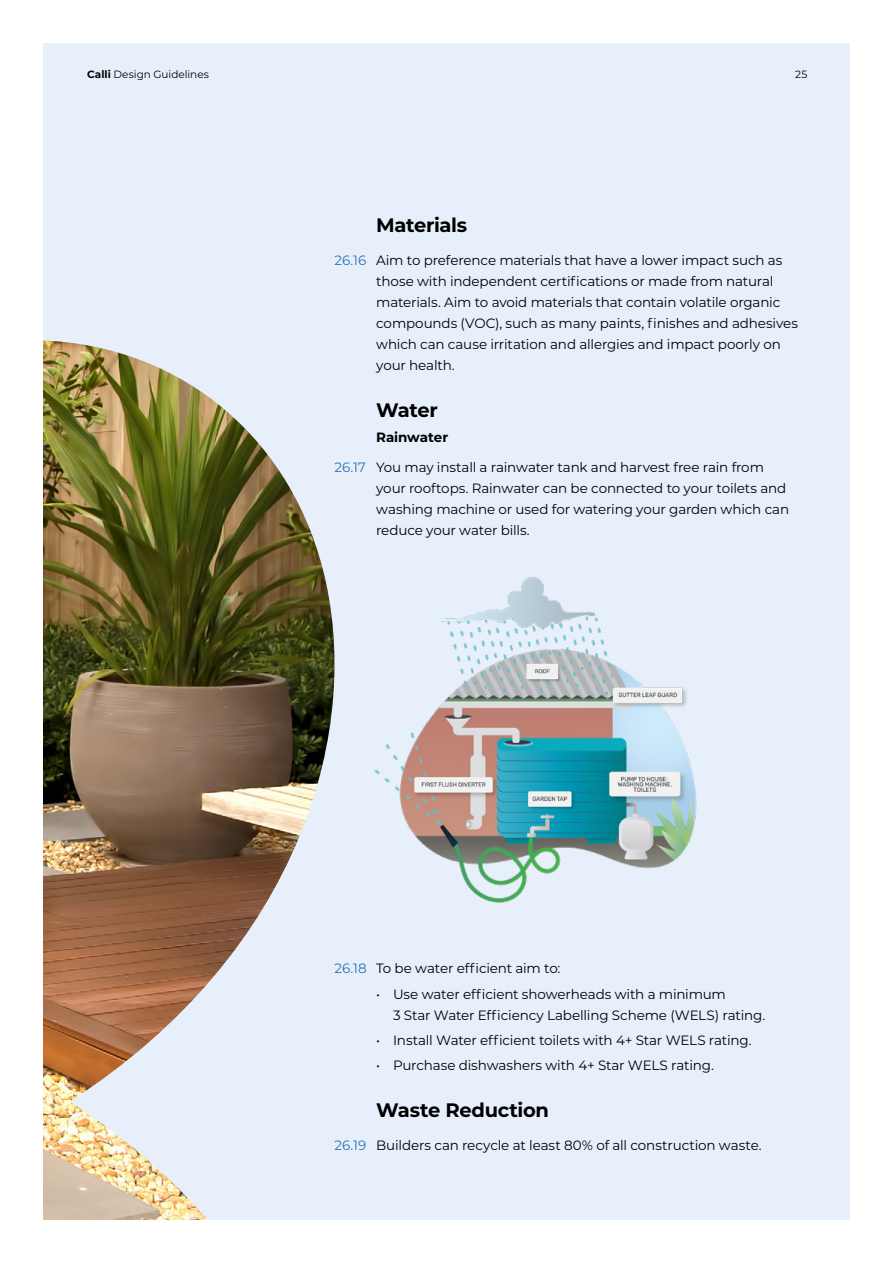
<style>
.page{position:relative;width:893px;height:1263px;background:#fff}
.page>*{position:absolute;margin:0;border:0;box-sizing:border-box;transform-origin:0 0}
.t1{font:700 19.5px "Montserrat";letter-spacing:-.02em;color:#000}
.t2{font:13.5px/21px "Montserrat";letter-spacing:-.01em;color:#000}
.t3{font:10.5px "Montserrat";color:#000}
.s1{font-weight:700}
.s2{color:#2b71b8}
</style>
<div class="page">
<div style="left:43px;top:43px;width:807px;height:1177px;background:#e7f0fa"></div>
<img style="left:43px;top:340px;width:292px;height:880px">
<img style="left:374px;top:577px;width:323px;height:326px">
<p class="t3" style="left:87px;top:68px;width:123px"><span class="s1">Calli</span> Design Guidelines</p>
<p class="t3" style="left:795px;top:68px;width:14px">25</p>
<h1 class="t1" style="left:376px;top:210px;width:93px">Materials</h1>
<p class="t2" style="left:376px;top:249px;width:423px;text-indent:-42px"><span class="s2">26.16</span> Aim to preference materials that have a lower impact such as those with independent certifications or made from natural materials. Aim to avoid materials that contain volatile organic compounds (VOC), such as many paints, finishes and adhesives which can cause irritation and allergies and impact poorly on your health.</p>
<h1 class="t1" style="left:376px;top:396px;width:63px">Water</h1>
<p class="t2" style="left:334px;top:422px;width:431px;line-height:29.5px;text-indent:42px"><span class="s1">Rainwater<br></span><span class="s2">26.17</span> You may install a rainwater tank and harvest free rain from</p>
<p class="t2" style="left:376px;top:477px;width:414px">your rooftops. Rainwater can be connected to your toilets and washing machine or used for watering your garden which can reduce your water bills.</p>
<p class="t2" style="left:335px;top:958px;width:227px"><span class="s2">26.18</span> To be water efficient aim to:</p>
<p class="t2" style="left:393px;top:983px;width:374px;text-indent:-17px">• Use water efficient showerheads with a minimum<br>3 Star Water Efficiency Labelling Scheme (WELS) rating.</p>
<p class="t2" style="left:376px;top:1029px;width:377px">• Install Water efficient toilets with 4+ Star WELS rating.</p>
<p class="t2" style="left:376px;top:1054px;width:339px">• Purchase dishwashers with 4+ Star WELS rating.</p>
<h1 class="t1" style="left:376px;top:1096px;width:174px">Waste Reduction</h1>
<p class="t2" style="left:334px;top:1135px;width:429px"><span class="s2">26.19</span> Builders can recycle at least 80% of all construction waste.</p>
</div>
